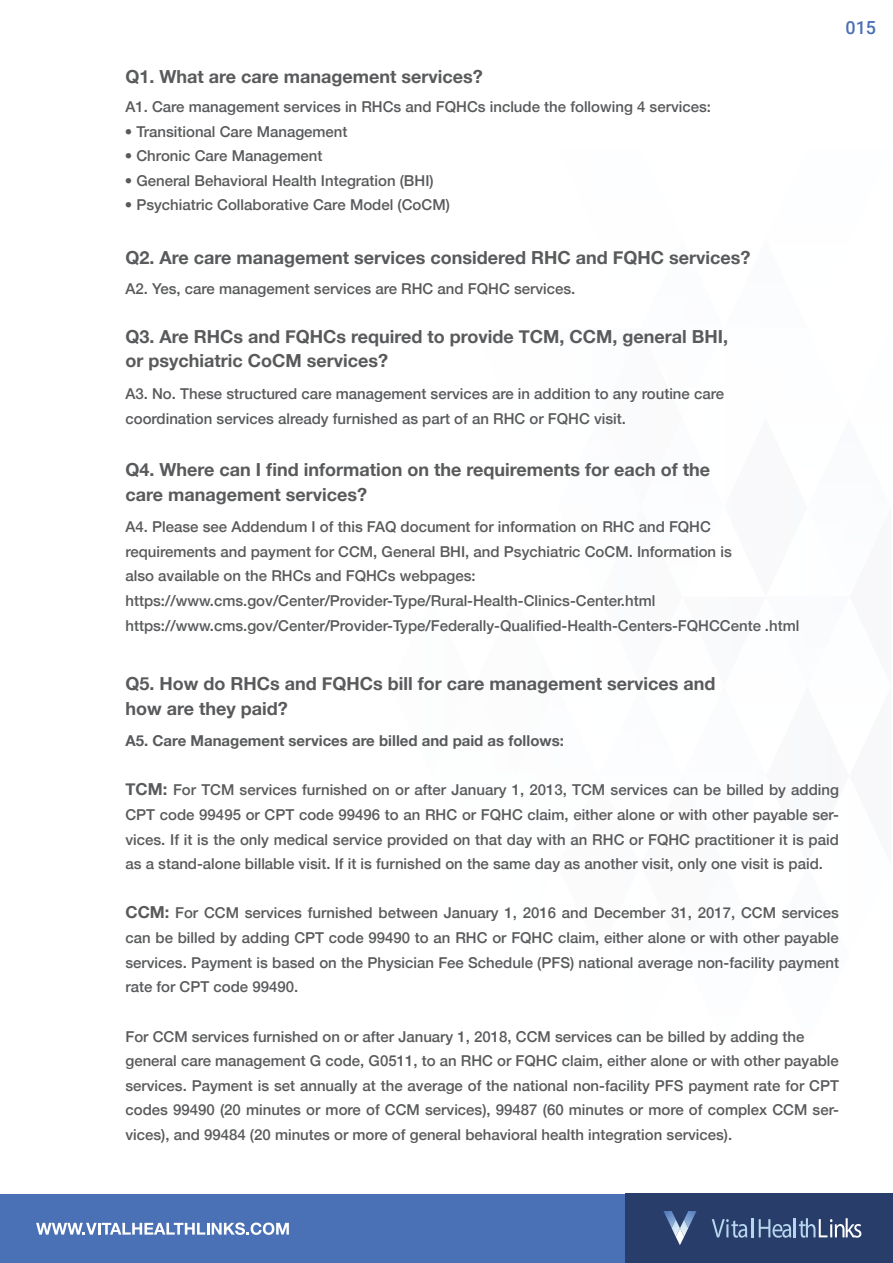
<style>
.page{position:relative;width:893px;height:1263px;background:#fff}
.page>*{position:absolute;margin:0;border:0;box-sizing:border-box;transform-origin:0 0}
.t1{font:700 18px/24.6px "Helvetica Neue";color:#595a5c}
.t2{font:500 18px "Roboto";color:#4a70b5}
.t3{font:500 15px/24.6px "Helvetica Neue";color:#595a5c}
.t4{font:700 15px "Helvetica Neue";color:#595a5c}
.s1{font-style:inherit}
.s2{font-weight:700;font-size:16.5px}
</style>
<div class="page">
<div style="left:625px;top:1193px;width:267px;height:70px;background:#293d6b"></div>
<div style="left:1px;top:1193px;width:624px;height:69px;background:#4a70b5"></div>
<svg style="left:36px;top:1222px;width:253px;height:13px"></svg>
<svg style="left:712px;top:1218px;width:41px;height:20px"></svg>
<svg style="left:759px;top:1218px;width:102px;height:20px"></svg>
<svg style="left:663px;top:1211px;width:33px;height:34px"></svg>
<p class="t1" style="left:125px;top:65px;width:359px">Q1. What are care management services?</p>
<p class="t3" style="left:125px;top:94px;width:587px">A1. Care management services in RHCs and FQHCs include the following 4 services:</p>
<p class="t3" style="left:125px;top:118px;width:224px">• Transitional Care Management</p>
<p class="t3" style="left:125px;top:142px;width:199px">• Chronic Care Management</p>
<p class="t3" style="left:125px;top:167px;width:311px">• General Behavioral Health Integration (BHI)</p>
<p class="t3" style="left:125px;top:192px;width:327px">• Psychiatric Collaborative Care Model (CoCM)</p>
<p class="t1" style="left:125px;top:246px;width:627px">Q2. Are care management services considered RHC and FQHC services?</p>
<p class="t3" style="left:125px;top:275px;width:451px">A2. Yes, care management services are RHC and FQHC services.</p>
<p class="t1" style="left:125px;top:325px;width:604px">Q3. Are RHCs and FQHCs r<span class="s1">equir</span>ed to provide TCM, CCM, general BHI, or psychiatric CoCM services?</p>
<p class="t3" style="left:125px;top:380px;width:600px">A3. No. These structured care management services are in addition to any routine care coordination services already furnished as part of an RHC or FQHC visit.</p>
<p class="t1" style="left:125px;top:458px;width:586px">Q4. Where can I find information on the r<span class="s1">equir</span>ements for each of the <span class="s1">car</span>e management services?</p>
<p class="t3" style="left:125px;top:513px;width:675px">A4. Please see Addendum I of this FAQ document for information on RHC and FQHC requirements and payment for CCM, General BHI, and Psychiatric CoCM. Information is<br>also available on the RHCs and FQHCs webpages: https://www.cms.gov/Center/Provider-Type/Rural-Health-Clinics-Center.html https://www.cms.gov/Center/Provider-Type/Federally-Qualified-Health-Centers-FQHCCente .html</p>
<p class="t1" style="left:125px;top:672px;width:591px">Q5. How do RHCs and FQHCs bill for care management services and how are they paid?</p>
<p class="t2" style="left:845px;top:15px;width:32px">015</p>
<p class="t4" style="left:125px;top:729px;width:440px">A5. Care Management services are billed and paid as follows:</p>
<p class="t3" style="left:125px;top:777px;width:715px;text-align:justify"><span class="s2">TCM:</span> For TCM services furnished on or after January 1, 2013, TCM services can be billed by adding CPT code 99495 or CPT code 99496 to an RHC or FQHC claim, either alone or with other payable ser&shy;vices. If it is the only medical service provided on that day with an RHC or FQHC practitioner it is paid as a stand-alone billable visit. If it is furnished on the same day as another visit, only one visit is paid.</p>
<p class="t3" style="left:125px;top:900px;width:715px;text-align:justify"><span class="s2">CCM:</span> For CCM services furnished between January 1, 2016 and December 31, 2017, CCM services can be billed by adding CPT code 99490 to an RHC or FQHC claim, either alone or with other payable services. Payment is based on the Physician Fee Schedule (PFS) national average non-facility payment rate for CPT code 99490.</p>
<p class="t3" style="left:125px;top:1023px;width:715px">For CCM services furnished on or after January 1, 2018, CCM services can be billed by adding the general care management G code, G0511, to an RHC or FQHC claim, either alone or with other payable services. Payment is set annually at the average of the national non-facility PFS payment rate for CPT codes 99490 (20 minutes or more of CCM services), 99487 (60 minutes or more of complex CCM ser&shy;vices), and 99484 (20 minutes or more of general behavioral health integration services).</p>
</div>
